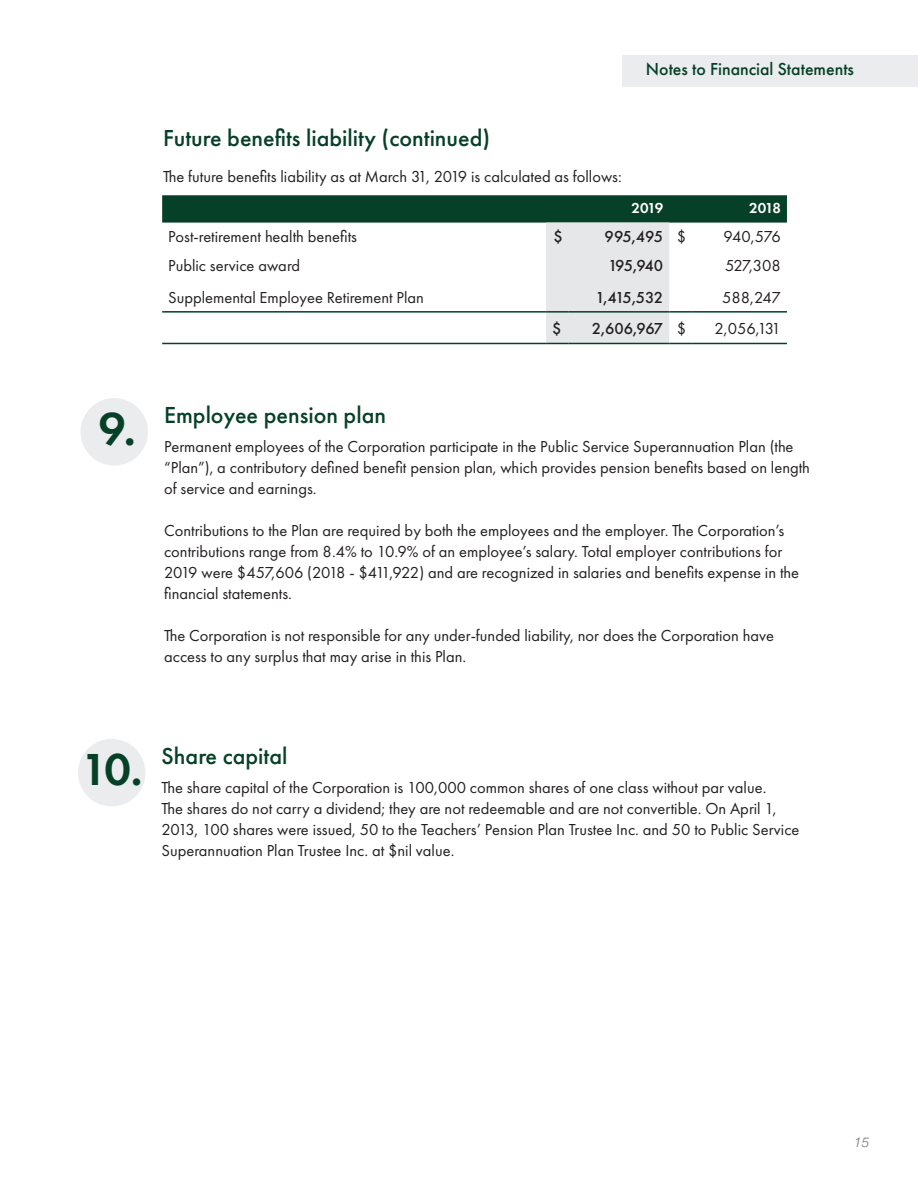
<style>
.page{position:relative;width:918px;height:1188px;background:#fff}
.page>*{position:absolute;margin:0;border:0;box-sizing:border-box;transform-origin:0 0}
.t1{font:600 48px "Futura PT";color:#064028}
.t2{font:600 46.5px "Futura PT";color:#064028}
.Fin_State_-_Main_tit{font:500 24px "Futura PT";color:#064028}
.t3{font:500 18px "Futura PT";color:#064028}
.table_label_for{font:16.5px/21px "Futura PT";color:#231f20}
.table_label_for-2{font:500 16.5px "Futura PT";letter-spacing:-.045em;color:#231f20}
.t4{font:600 15px "Futura PT";letter-spacing:-.07em;color:#fff}
.t5{font:italic 300 13.5px "Helvetica Neue";color:#6e7277}
</style>
<div class="page">
<svg style="left:162px;top:195px;width:625px;height:149px"></svg>
<hr style="left:692px;top:343px;width:95px;height:1px;background:#064028">
<div style="left:81px;top:398px;width:67px;height:68px;background:#ebeced;border-radius:50%"></div>
<div style="left:78px;top:739px;width:68px;height:67px;background:#ebeced;border-radius:50%"></div>
<div style="left:622px;top:55px;width:296px;height:32px;background:#ebeced"></div>
<p class="t3" style="left:646px;top:58px;width:210px">Notes to Financial Statements</p>
<p class="Fin_State_-_Main_tit" style="left:163px;top:124px;width:329px">Future benefits liability (continued)</p>
<p class="table_label_for" style="left:163px;top:166px;width:460px">The future benefits liability as at March 31, 2019 is calculated as follows:</p>
<p class="t4" style="left:632px;top:198px;width:33px">2019</p>
<p class="t4" style="left:749px;top:198px;width:33px">2018</p>
<p class="table_label_for" style="left:168px;top:226px;width:190px">Post-retirement health benefits</p>
<p class="table_label_for-2" style="left:553px;top:227px;width:11px">$</p>
<p class="table_label_for-2" style="left:605px;top:227px;width:60px">995,495</p>
<p class="table_label_for" style="left:677px;top:226px;width:11px">$</p>
<p class="table_label_for" style="left:724px;top:226px;width:59px">940,576</p>
<p class="table_label_for" style="left:168px;top:255px;width:134px">Public service award</p>
<p class="table_label_for-2" style="left:608px;top:256px;width:57px">195,940</p>
<p class="table_label_for" style="left:725px;top:255px;width:57px">527,308</p>
<p class="table_label_for" style="left:168px;top:286px;width:257px">Supplemental Employee Retirement Plan</p>
<p class="table_label_for-2" style="left:595px;top:287px;width:69px">1,415,532</p>
<p class="table_label_for" style="left:722px;top:286px;width:60px">588,247</p>
<p class="table_label_for-2" style="left:552px;top:319px;width:11px">$</p>
<p class="table_label_for-2" style="left:592px;top:319px;width:73px">2,606,967</p>
<p class="table_label_for" style="left:677px;top:318px;width:11px">$</p>
<p class="table_label_for" style="left:715px;top:318px;width:68px">2,056,131</p>
<p class="t1" style="left:98px;top:399px;width:39px">9.</p>
<p class="Fin_State_-_Main_tit" style="left:164px;top:401px;width:223px">Employee pension plan</p>
<p class="table_label_for" style="left:164px;top:436px;width:647px">Permanent employees of the Corporation participate in the Public Service Superannuation Plan (the “Plan”), a contributory defined benefit pension plan, which provides pension benefits based on length of service and earnings.</p>
<p class="table_label_for" style="left:164px;top:520px;width:636px">Contributions to the Plan are required by both the employees and the employer. The Corporation’s contributions range from 8.4% to 10.9% of an employee’s salary. Total employer contributions for 2019 were $457,606 (2018 - $411,922) and are recognized in salaries and benefits expense in the financial statements.</p>
<p class="table_label_for" style="left:164px;top:625px;width:612px">The Corporation is not responsible for any under-funded liability, nor does the Corporation have access to any surplus that may arise in this Plan.</p>
<p class="t2" style="left:81px;top:740px;width:63px">10.</p>
<p class="Fin_State_-_Main_tit" style="left:162px;top:742px;width:127px">Share capital</p>
<p class="table_label_for" style="left:162px;top:776px;width:639px">The share capital of the Corporation is 100,000 common shares of one class without par value.<br>The shares do not carry a dividend; they are not redeemable and are not convertible. On April 1, 2013, 100 shares were issued, 50 to the Teachers’ Pension Plan Trustee Inc. and 50 to Public Service Superannuation Plan Trustee Inc. at $nil value.</p>
<p class="t5" style="left:854px;top:1131px;width:17px">15</p>
</div>
